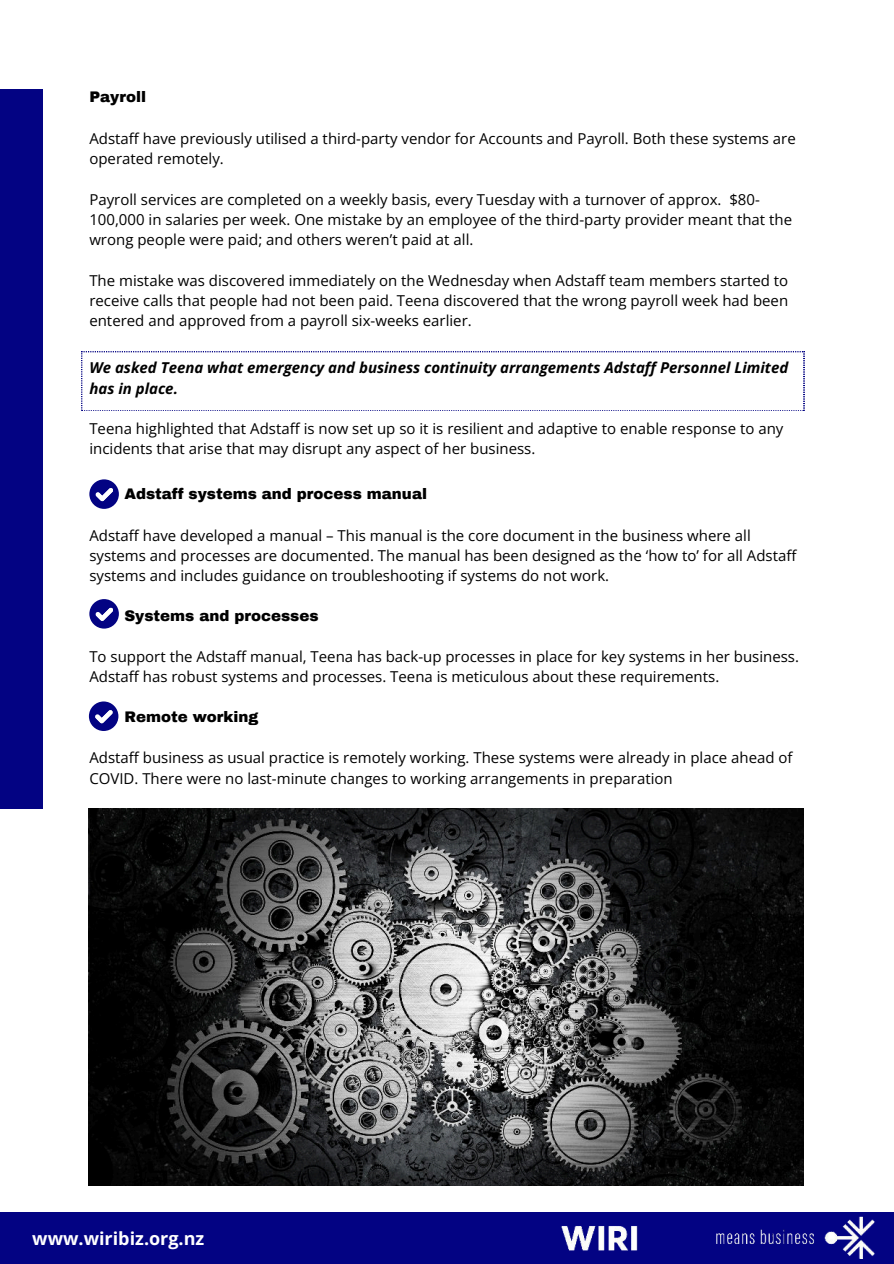
<style>
.page{position:relative;width:894px;height:1264px;background:#fff}
.page>*{position:absolute;margin:0;border:0;box-sizing:border-box;transform-origin:0 0}
.t1{font:700 18px "Open Sans";color:#fff}
.t2{font:15px/20.2px "Open Sans";color:#000}
.t3{font:italic 700 15px/20.2px "Open Sans";color:#000}
.t4{font:900 15px "Archivo";color:#000}
</style>
<div class="page">
<div style="left:0;top:89px;width:43px;height:719px;background:#030383"></div>
<svg style="left:81px;top:351px;width:722px;height:60px"></svg>
<svg style="left:89px;top:479px;width:30px;height:29px"></svg>
<svg style="left:89px;top:701px;width:29px;height:29px"></svg>
<svg style="left:89px;top:599px;width:30px;height:29px"></svg>
<div style="left:0;top:1212px;width:893px;height:51px;background:#030383"></div>
<img style="left:561px;top:1216px;width:314px;height:42px">
<img style="left:89px;top:808px;width:714px;height:377px">
<p class="t4" style="left:89px;top:88px;width:58px">Payroll</p>
<p class="t2" style="left:89px;top:128px;width:707px">Adstaff have previously utilised a third-party vendor for Accounts and Payroll. Both these systems are operated remotely.</p>
<p class="t2" style="left:89px;top:189px;width:704px">Payroll services are completed on a weekly basis, every Tuesday with a turnover of approx. $80-<br>100,000 in salaries per week. One mistake by an employee of the third-party provider meant that the wrong people were paid; and others weren’t paid at all.</p>
<p class="t2" style="left:89px;top:270px;width:700px;text-align:justify">The mistake was discovered immediately on the Wednesday when Adstaff team members started to receive calls that people had not been paid. Teena discovered that the wrong payroll week had been entered and approved from a payroll six-weeks earlier.</p>
<p class="t3" style="left:89px;top:357px;width:700px">We asked Teena what emergency and business continuity arrangements Adstaff Personnel Limited has in place.</p>
<p class="t2" style="left:89px;top:418px;width:695px">Teena highlighted that Adstaff is now set up so it is resilient and adaptive to enable response to any incidents that arise that may disrupt any aspect of her business.</p>
<p class="t4" style="left:124px;top:484px;width:304px">Adstaff systems and process manual</p>
<p class="t2" style="left:89px;top:524px;width:708px">Adstaff have developed a manual – This manual is the core document in the business where all systems and processes are documented. The manual has been designed as the ‘how to’ for all Adstaff systems and includes guidance on troubleshooting if systems do not work.</p>
<p class="t4" style="left:124px;top:606px;width:196px">Systems and processes</p>
<p class="t2" style="left:89px;top:646px;width:711px">To support the Adstaff manual, Teena has back-up processes in place for key systems in her business.<br>Adstaff has robust systems and processes. Teena is meticulous about these requirements.</p>
<p class="t4" style="left:124px;top:707px;width:136px">Remote working</p>
<p class="t2" style="left:89px;top:747px;width:704px">Adstaff business as usual practice is remotely working. These systems were already in place ahead of<br>COVID. There were no last-minute changes to working arrangements in preparation</p>
<p class="t1" style="left:32px;top:1225px;width:173px">www.wiribiz.org.nz</p>
</div>
